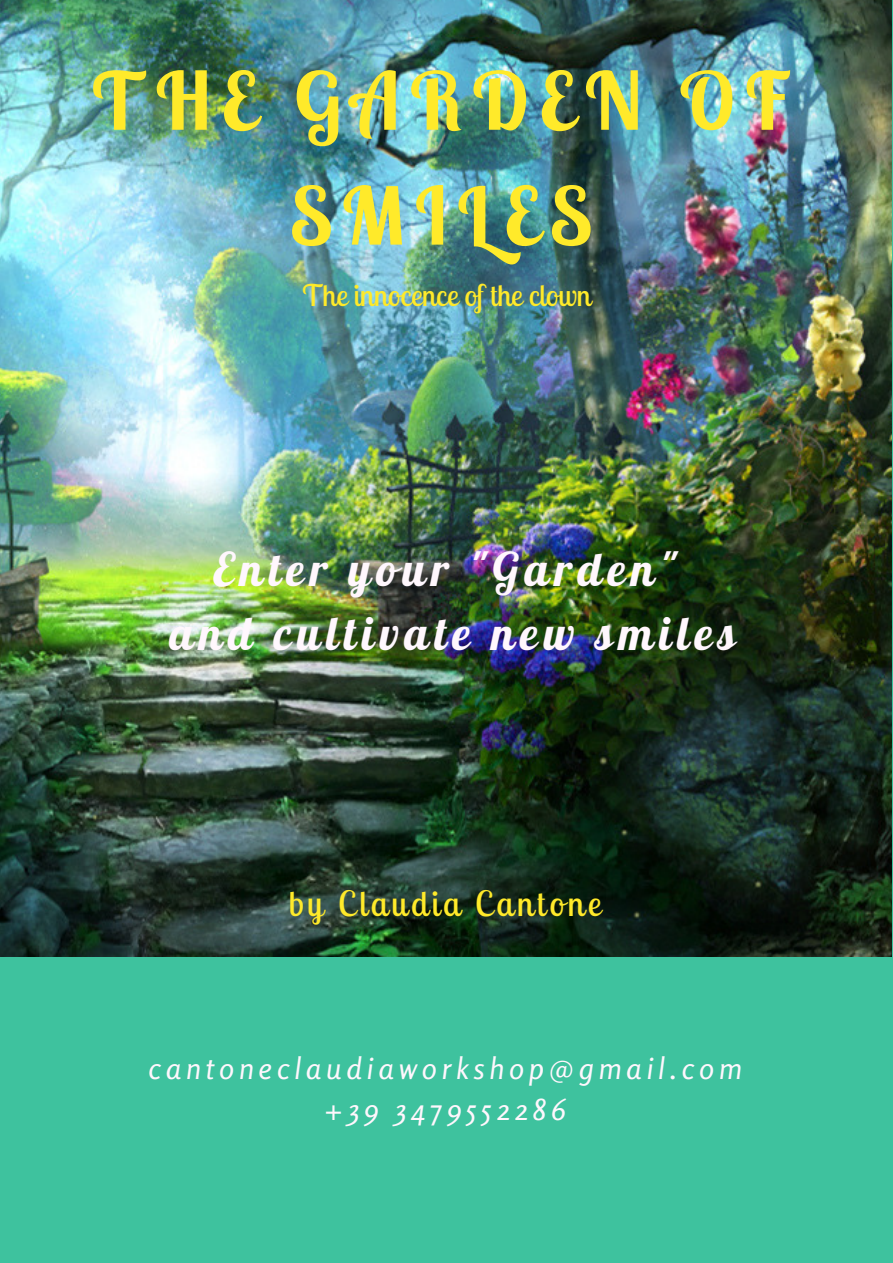
<style>
.page{position:relative;width:893px;height:1263px;background:#3ec29e}
.page>*{position:absolute;margin:0;border:0;box-sizing:border-box;transform-origin:0 0}
.t1{font:700 79.5px/114.9px "Lobster Two";letter-spacing:.13em;color:#ffea2a;text-align:center}
.t2{font:italic 700 46.35px/64.2px "Lobster Two";letter-spacing:.12em;color:#fff7fd;text-align:center}
.t3{font:34.8px "Lobster Two";letter-spacing:.11em;color:#ffea2a}
.t4{font:italic 29.85px/41.7px "Rosario";letter-spacing:.16em;color:#fff7fd;text-align:center}
.t5{font:29.85px "Lobster Two";color:#ffea2a}
</style>
<div class="page">
<img style="left:0;top:0;width:892px;height:956px">
<h1 class="t1" style="left:92px;top:42px;width:699px">THE GARDEN OF<br>SMILES</h1>
<p class="t5" style="left:302px;top:276px;width:290px">The innocence of the clown</p>
<h2 class="t2" style="left:169px;top:536px;width:568px">Enter your "Garden"<br>and cultivate new smiles</h2>
<p class="t3" style="left:289px;top:881px;width:313px">by Claudia Cantone</p>
<p class="t4" style="left:149px;top:1047px;width:595px">cantoneclaudiaworkshop@gmail.com +39 3479552286</p>
</div>
